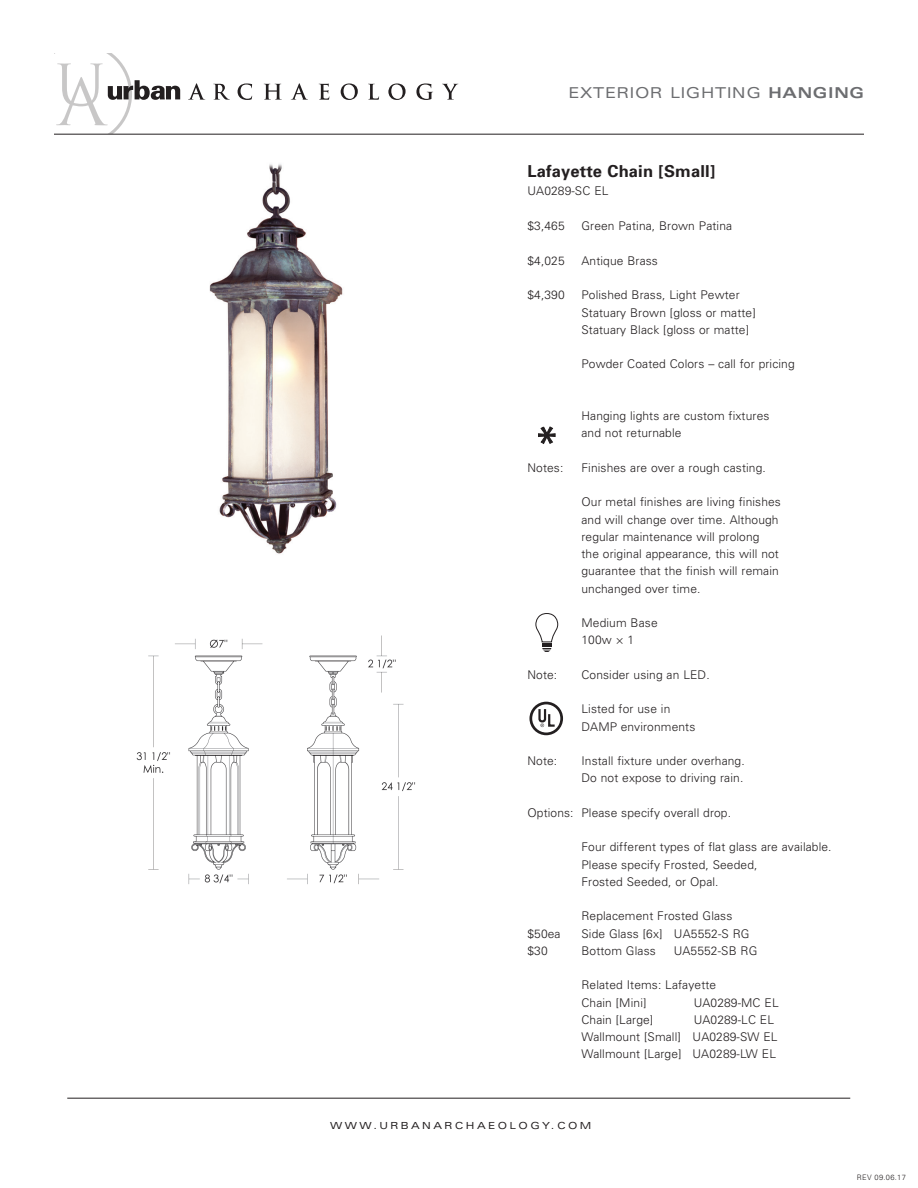
<style>
.page{position:relative;width:918px;height:1188px;background:#fff}
.page>*{position:absolute;margin:0;border:0;box-sizing:border-box;transform-origin:0 0}
.t1{font:700 16.5px "Univers";letter-spacing:.01em;color:#231f20}
.t2{font:expanded 15px "Univers";letter-spacing:.05em;color:#6c6d70}
.t3{font:300 12px "Univers";letter-spacing:.01em;color:#231f20}
.t4{font:expanded 9.75px "Univers";letter-spacing:.25em;color:#231f20}
.t5{font:300 7.5px "Univers";letter-spacing:.04em;color:#231f20}
.s1{font-weight:700}
</style>
<div class="page">
<svg style="left:188px;top:83px;width:17px;height:17px"></svg>
<svg style="left:213px;top:84px;width:17px;height:16px"></svg>
<svg style="left:238px;top:83px;width:14px;height:17px"></svg>
<svg style="left:264px;top:84px;width:18px;height:16px"></svg>
<svg style="left:291px;top:83px;width:17px;height:17px"></svg>
<svg style="left:319px;top:84px;width:10px;height:16px"></svg>
<svg style="left:341px;top:83px;width:17px;height:17px"></svg>
<svg style="left:368px;top:84px;width:11px;height:16px"></svg>
<svg style="left:388px;top:83px;width:18px;height:17px"></svg>
<svg style="left:416px;top:83px;width:17px;height:17px"></svg>
<svg style="left:442px;top:84px;width:16px;height:16px"></svg>
<svg style="left:54px;top:53px;width:126px;height:81px"></svg>
<hr style="left:54px;top:134px;width:810px;height:1px;background:#231f20">
<hr style="left:67px;top:1098px;width:783px;height:1px;background:#231f20">
<img style="left:136px;top:635px;width:280px;height:249px">
<img style="left:209px;top:164px;width:134px;height:390px">
<svg style="left:538px;top:426px;width:17px;height:18px"></svg>
<svg style="left:529px;top:702px;width:34px;height:33px"></svg>
<svg style="left:536px;top:614px;width:22px;height:38px"></svg>
<p class="t2" style="left:568px;top:83px;width:297px">EXTERIOR LIGHTING <span class="s1">HANGING</span></p>
<p class="t1" style="left:527px;top:161px;width:189px">Lafayette Chain [Small]</p>
<p class="t3" style="left:527px;top:184px;width:83px">UA0289-SC EL</p>
<p class="t3" style="left:527px;top:219px;width:39px">$3,465</p>
<p class="t3" style="left:581px;top:219px;width:152px">Green Patina, Brown Patina</p>
<p class="t3" style="left:527px;top:253px;width:39px">$4,025</p>
<p class="t3" style="left:581px;top:253px;width:78px">Antique Brass</p>
<p class="t3" style="left:527px;top:288px;width:39px">$4,390</p>
<p class="t3" style="left:581px;top:288px;width:160px">Polished Brass, Light Pewter</p>
<p class="t3" style="left:581px;top:305px;width:176px">Statuary Brown [gloss or matte]</p>
<p class="t3" style="left:581px;top:322px;width:169px">Statuary Black [gloss or matte]</p>
<p class="t3" style="left:581px;top:357px;width:215px">Powder Coated Colors – call for pricing</p>
<p class="t3" style="left:581px;top:409px;width:190px">Hanging lights are custom fixtures</p>
<p class="t3" style="left:581px;top:426px;width:102px">and not returnable</p>
<p class="t3" style="left:527px;top:460px;width:37px">Notes:</p>
<p class="t3" style="left:581px;top:460px;width:186px">Finishes are over a rough casting.</p>
<p class="t3" style="left:581px;top:495px;width:201px">Our metal finishes are living finishes</p>
<p class="t3" style="left:581px;top:512px;width:199px">and will change over time. Although</p>
<p class="t3" style="left:581px;top:529px;width:180px">regular maintenance will prolong</p>
<p class="t3" style="left:581px;top:547px;width:199px">the original appearance, this will not</p>
<p class="t3" style="left:581px;top:564px;width:199px">guarantee that the finish will remain</p>
<p class="t3" style="left:581px;top:581px;width:121px">unchanged over time.</p>
<p class="t3" style="left:581px;top:616px;width:78px">Medium Base</p>
<p class="t3" style="left:581px;top:633px;width:54px">100w × 1</p>
<p class="t3" style="left:527px;top:667px;width:31px">Note:</p>
<p class="t3" style="left:581px;top:667px;width:130px">Consider using an LED.</p>
<p class="t3" style="left:581px;top:702px;width:90px">Listed for use in</p>
<p class="t3" style="left:581px;top:719px;width:115px">DAMP environments</p>
<p class="t3" style="left:527px;top:754px;width:31px">Note:</p>
<p class="t3" style="left:581px;top:754px;width:165px">Install fixture under overhang.</p>
<p class="t3" style="left:581px;top:771px;width:163px">Do not expose to driving rain.</p>
<p class="t3" style="left:527px;top:805px;width:205px">Options: Please specify overall drop.</p>
<p class="t3" style="left:581px;top:840px;width:252px">Four different types of flat glass are available.</p>
<p class="t3" style="left:581px;top:857px;width:178px">Please specify Frosted, Seeded,</p>
<p class="t3" style="left:581px;top:874px;width:139px">Frosted Seeded, or Opal.</p>
<p class="t3" style="left:581px;top:909px;width:152px">Replacement Frosted Glass</p>
<p class="t3" style="left:527px;top:926px;width:35px">$50ea</p>
<p class="t3" style="left:581px;top:926px;width:170px">Side Glass [6x] UA5552-S RG</p>
<p class="t3" style="left:527px;top:943px;width:22px">$30</p>
<p class="t3" style="left:581px;top:943px;width:76px">Bottom Glass</p>
<p class="t3" style="left:674px;top:943px;width:85px">UA5552-SB RG</p>
<p class="t3" style="left:581px;top:978px;width:136px">Related Items: Lafayette</p>
<p class="t3" style="left:581px;top:995px;width:67px">Chain [Mini]</p>
<p class="t3" style="left:694px;top:995px;width:87px">UA0289-MC EL</p>
<p class="t3" style="left:581px;top:1012px;width:73px">Chain [Large]</p>
<p class="t3" style="left:694px;top:1012px;width:82px">UA0289-LC EL</p>
<p class="t3" style="left:581px;top:1030px;width:198px">Wallmount [Small] UA0289-SW EL</p>
<p class="t3" style="left:581px;top:1047px;width:196px">Wallmount [Large] UA0289-LW EL</p>
<p class="t4" style="left:330px;top:1120px;width:263px">WWW.URBANARCHAEOLOGY.COM</p>
<p class="t5" style="left:857px;top:1172px;width:50px">REV 09.06.17</p>
</div>
